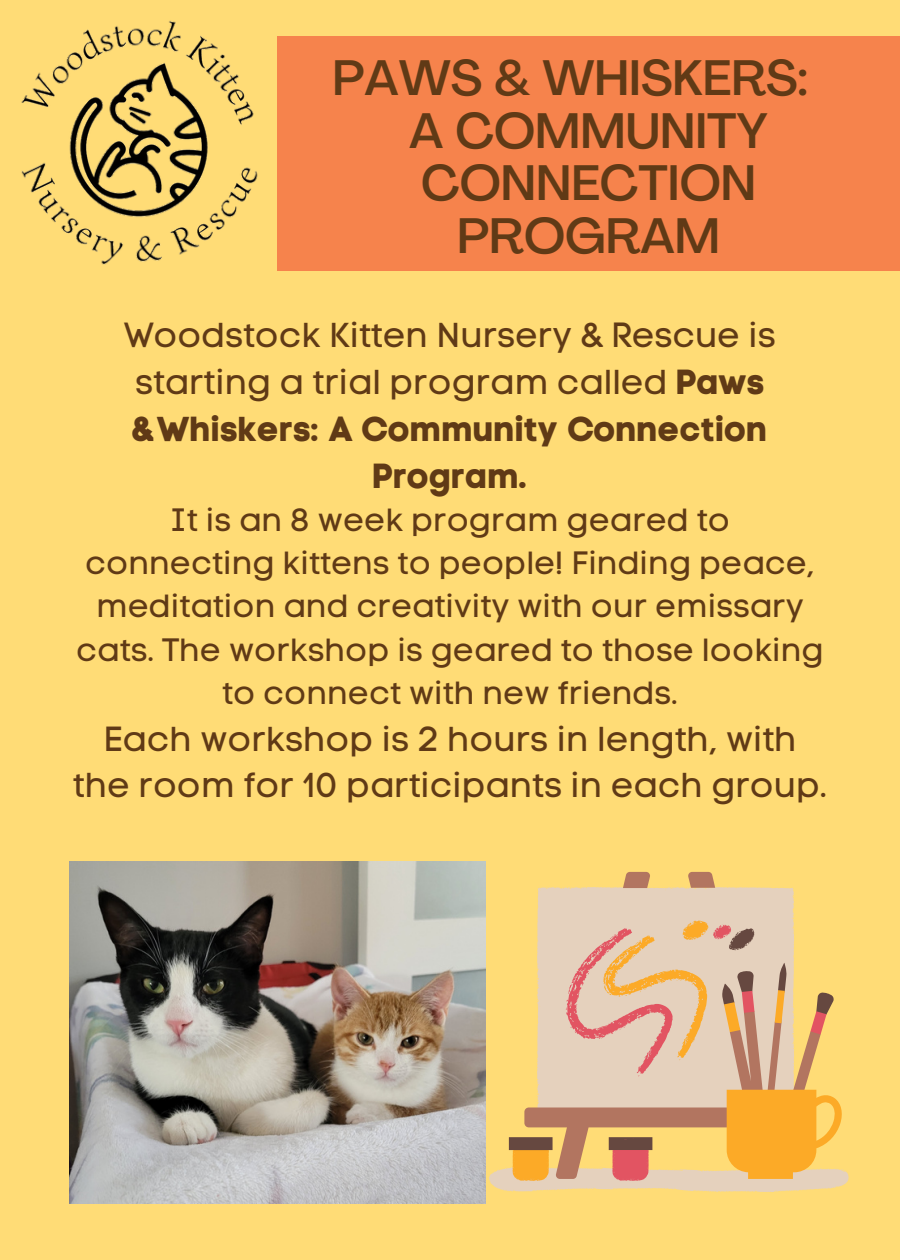
<style>
.page{position:relative;width:900px;height:1260px;background:#ffdc76}
.page>*{position:absolute;margin:0;border:0;box-sizing:border-box;transform-origin:0 0}
.t1{font:500 49px/52.5px "Agrandir";color:#603a16;text-align:center}
.t2{font:34.5px/47px "Code Pro Normal LC";color:#603a16;text-align:center}
.t3{font:32px/43px "Code Pro Normal LC";color:#603a16;text-align:center}
.s1{font-family:"Code Pro Bold LC"}
</style>
<div class="page">
<div style="left:277px;top:37px;width:623px;height:234px;background:#f6834c"></div>
<img style="left:21px;top:21px;width:237px;height:244px">
<svg style="left:489px;top:1137px;width:360px;height:55px;fill:#e5d1bd"></svg>
<svg style="left:537px;top:872px;width:257px;height:48px;fill:#e5d1bd"></svg>
<svg style="left:512px;top:920px;width:332px;height:261px"></svg>
<svg style="left:566px;top:924px;width:261px;height:257px;background:#e4b889"></svg>
<img style="left:70px;top:862px;width:416px;height:341px">
<p class="t1" style="left:333px;top:57px;width:477px">PAWS &amp; WHISKERS:</p>
<p class="t1" style="left:409px;top:109px;width:360px">A COMMUNITY<br>CONNECTION<br>PROGRAM</p>
<p class="t2" style="left:124px;top:312px;width:653px">Woodstock Kitten Nursery &amp; Rescue is starting a trial program called <span class="s1">Paws &amp;Whiskers: A Community Connection<br>Program.</span></p>
<p class="t3" style="left:76px;top:498px;width:749px">It is an 8 week program geared to connecting kittens to people! Finding peace, meditation and creativity with our emissary cats. The workshop is geared to those looking to connect with new friends.</p>
<p class="t2" style="left:73px;top:715px;width:756px">Each workshop is 2 hours in length, with the room for 10 participants in each group.</p>
</div>
